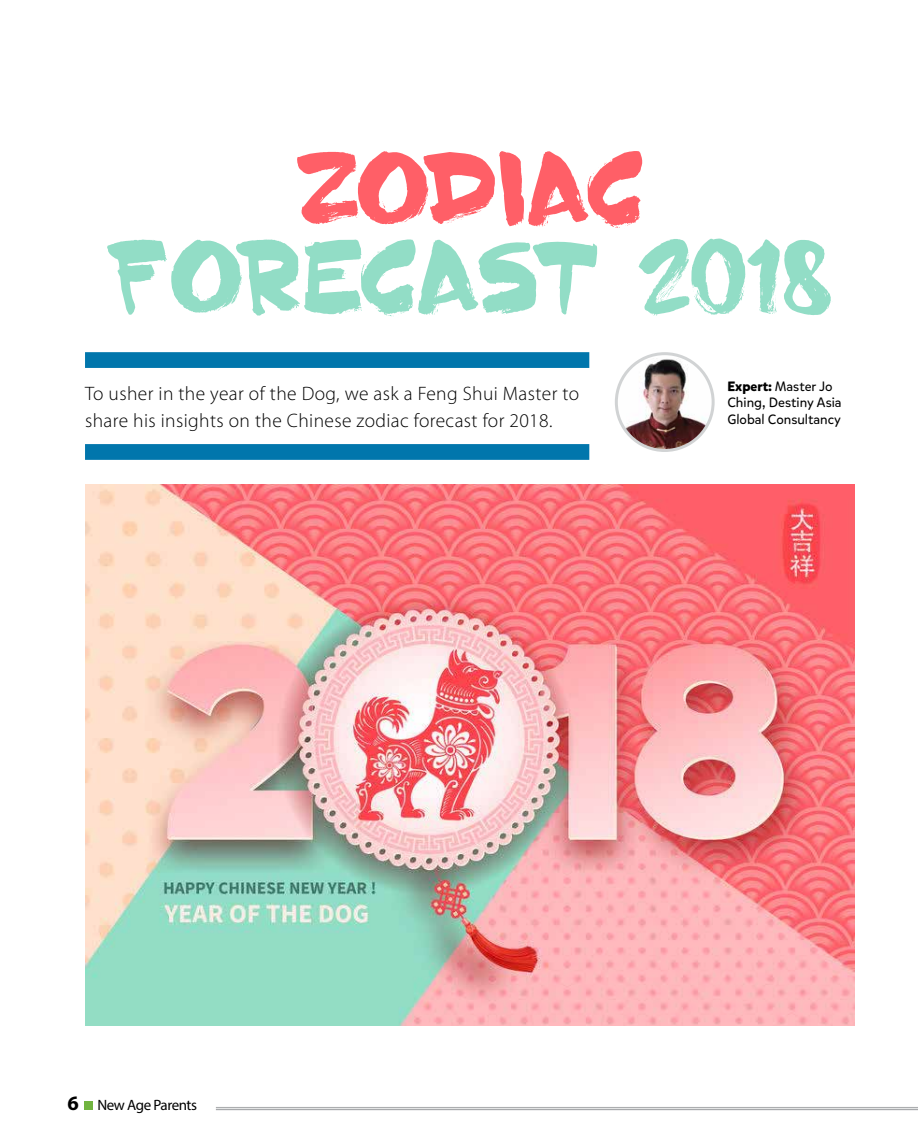
<style>
.page{position:relative;width:918px;height:1134px;background:#fff}
.page>*{position:absolute;margin:0;border:0;box-sizing:border-box;transform-origin:0 0}
.t1{font:106.05px "DK Superbrush";letter-spacing:-.025em;color:#92ddc6}
.t2{font:106.05px "DK Superbrush";letter-spacing:-.045em;color:#ff5f67}
.t3{font:300 19.5px/27px "Myriad Pro";letter-spacing:.02em;color:#000}
.t4{font:15px "Myriad Pro";letter-spacing:-.03em;color:#000}
.t5{font:13.5px/16.5px "Mikado";color:#000}
.s1{font-weight:700}
.s2{font-weight:700;font-size:20.55px}
</style>
<div class="page">
<img style="left:85px;top:484px;width:769px;height:541px">
<div style="left:85px;top:352px;width:504px;height:16px;background:#0176ac"></div>
<div style="left:85px;top:444px;width:504px;height:16px;background:#0176ac"></div>
<img style="left:616px;top:354px;width:97px;height:96px;border-radius:48px">
<div style="left:615px;top:352px;width:100px;height:100px;border:3px solid #d1d3d4;border-radius:50%"></div>
<div style="left:84px;top:1101px;width:9px;height:9px;background:#71b440"></div>
<hr style="left:216px;top:1109px;width:702px;height:1px;background:#a7a9ac">
<hr style="left:216px;top:1107px;width:702px;height:1px;background:#a7a9ac">
<h1 class="t2" style="left:295px;top:121px;width:351px">ZODIAC</h1>
<h1 class="t1" style="left:105px;top:210px;width:731px">FORECAST 2018</h1>
<p class="t3" style="left:85px;top:380px;width:496px">To usher in the year of the Dog, we ask a Feng Shui Master to share his insights on the Chinese zodiac forecast for 2018.</p>
<p class="t5" style="left:727px;top:378px;width:116px"><span class="s1">Expert:</span> Master Jo<br>Ching, Destiny Asia<br>Global Consultancy</p>
<p class="t4" style="left:68px;top:1096px;width:131px"><span class="s2">6</span> New Age Parents</p>
</div>
